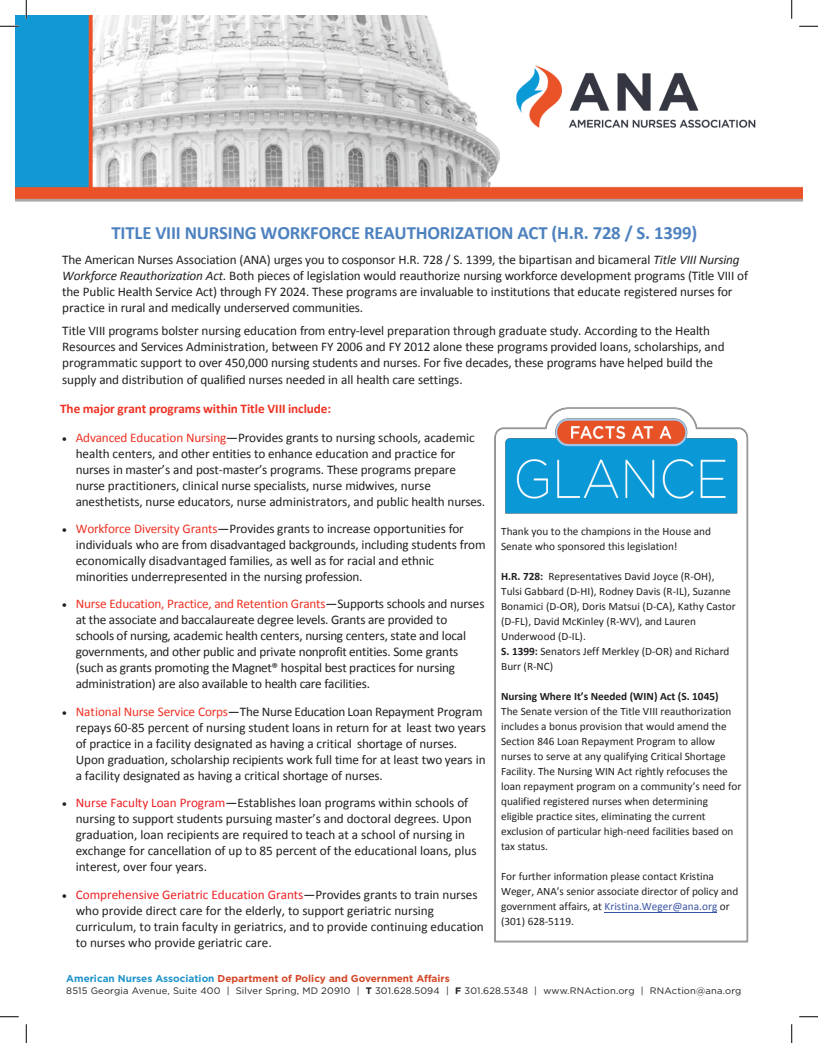
<style>
.page{position:relative;width:818px;height:1043px;background:#fff}
.page>*{position:absolute;margin:0;border:0;box-sizing:border-box;transform-origin:0 0}
.t1{font:700 18.75px "Calibri";letter-spacing:-.01em;color:#4e82bf}
.t2{font:13.25px/16px "Calibri";letter-spacing:-.01em;color:#231f20}
.t3{font:700 13.25px "Calibri";letter-spacing:-.005em;color:#ee3224}
.t4{font:11.25px/15px "Calibri";color:#231f20}
.t5{font:700 10px "Gotham";color:#d34727}
.t6{font:9.38px "Gotham";letter-spacing:.02em;color:#231f20}
.s1{font-style:italic}
.s2{color:#ee3224}
.s3{color:#ed2024}
.s4{font-weight:700}
.s5{color:#3953a4}
.s6{color:#2094cb}
</style>
<div class="page">
<img style="left:15px;top:15px;width:787px;height:187px">
<img style="left:494px;top:407px;width:255px;height:536px">
<hr style="left:605px;top:912px;width:112px;height:1px;background:#3953a4">
<svg style="left:0;top:25px;width:19px;height:2px"></svg>
<svg style="left:799px;top:25px;width:19px;height:2px"></svg>
<svg style="left:0;top:1016px;width:19px;height:1px"></svg>
<svg style="left:799px;top:1016px;width:19px;height:1px"></svg>
<svg style="left:25px;top:0;width:2px;height:19px"></svg>
<svg style="left:25px;top:1024px;width:2px;height:18px"></svg>
<svg style="left:790px;top:0;width:2px;height:19px"></svg>
<svg style="left:791px;top:1024px;width:1px;height:18px"></svg>
<p class="t1" style="left:111px;top:221px;width:587px">TITLE VIII NURSING WORKFORCE REAUTHORIZATION ACT (H.R. 728 / S. 1399)</p>
<p class="t2" style="left:62px;top:251px;width:687px">The American Nurses Association (ANA) urges you to cosponsor H.R. 728 / S. 1399, the bipartisan and bicameral <span class="s1">Title VIII Nursing Workforce Reauthorization Act</span>. Both pieces of legislation would reauthorize nursing workforce development programs (Title VIII of the Public Health Service Act) through FY 2024. These programs are invaluable to institutions that educate registered nurses for practice in rural and medically underserved communities.</p>
<p class="t2" style="left:62px;top:323px;width:664px">Title VIII programs bolster nursing education from entry-level preparation through graduate study. According to the Health Resources and Services Administration, between FY 2006 and FY 2012 alone these programs provided loans, scholarships, and programmatic support to over 450,000 nursing students and nurses. For five decades, these programs have helped build the supply and distribution of qualified nurses needed in all health care settings.</p>
<p class="t3" style="left:60px;top:400px;width:272px">The major grant programs within Title VIII include:</p>
<p class="t2" style="left:76px;top:429px;width:411px;text-indent:-13px">• <span class="s2">Advanced Education Nursing</span>—Provides grants to nursing schools, academic health centers, and other entities to enhance education and practice for nurses in master’s and post-master’s programs. These programs prepare nurse practitioners, clinical nurse specialists, nurse midwives, nurse anesthetists, nurse educators, nurse administrators, and public health nurses.</p>
<p class="t2" style="left:76px;top:521px;width:411px;text-indent:-13px">• <span class="s2">Workforce Diversity Grants</span>—Provides grants to increase opportunities for individuals who are from disadvantaged backgrounds, including students from economically disadvantaged families, as well as for racial and ethnic minorities underrepresented in the nursing profession.</p>
<p class="t2" style="left:76px;top:596px;width:410px;text-indent:-13px">• <span class="s2">Nurse Education, Practice, and Retention Grants</span>—Supports schools and nurses at the associate and baccalaureate degree levels. Grants are provided to schools of nursing, academic health centers, nursing centers, state and local governments, and other public and private nonprofit entities. Some grants (such as grants promoting the Magnet® hospital best practices for nursing administration) are also available to health care facilities.</p>
<p class="t2" style="left:76px;top:703px;width:411px;text-indent:-13px">• <span class="s2">National Nurse Service Corps</span>—The Nurse Education Loan Repayment Program repays 60-85 percent of nursing student loans in return for at least two years of practice in a facility designated as having a critical shortage of nurses.<br>Upon graduation, scholarship recipients work full time for at least two years in a facility designated as having a critical shortage of nurses.</p>
<p class="t2" style="left:76px;top:794px;width:402px;text-indent:-13px">• <span class="s3">Nurse Faculty Loan Program</span>—Establishes loan programs within schools of nursing to support students pursuing master’s and doctoral degrees. Upon graduation, loan recipients are required to teach at a school of nursing in exchange for cancellation of up to 85 percent of the educational loans, plus interest, over four years.</p>
<p class="t2" style="left:76px;top:886px;width:409px;text-indent:-13px">• <span class="s3">Comprehensive Geriatric Education Grants</span>—Provides grants to train nurses who provide direct care for the elderly, to support geriatric nursing curriculum, to train faculty in geriatrics, and to provide continuing education to nurses who provide geriatric care.</p>
<p class="t4" style="left:501px;top:524px;width:211px">Thank you to the champions in the House and<br>Senate who sponsored this legislation!</p>
<p class="t4" style="left:501px;top:569px;width:236px"><span class="s4">H.R. 728:</span> Representatives David Joyce (R-OH), Tulsi Gabbard (D-HI), Rodney Davis (R-IL), Suzanne Bonamici (D-OR), Doris Matsui (D-CA), Kathy Castor (D-FL), David McKinley (R-WV), and Lauren Underwood (D-IL).<br><span class="s4">S. 1399:</span> Senators Jeff Merkley (D-OR) and Richard Burr (R-NC)</p>
<p class="t4" style="left:501px;top:688px;width:241px"><span class="s4">Nursing Where It’s Needed (WIN) Act (S. 1045)<br></span>The Senate version of the Title VIII reauthorization includes a bonus provision that would amend the Section 846 Loan Repayment Program to allow nurses to serve at any qualifying Critical Shortage Facility. The Nursing WIN Act rightly refocuses the loan repayment program on a community’s need for qualified registered nurses when determining eligible practice sites, eliminating the current exclusion of particular high-need facilities based on tax status.</p>
<p class="t4" style="left:501px;top:868px;width:239px">For further information please contact Kristina Weger, ANA’s senior associate director of policy and government affairs, at <span class="s5">Kristina.Weger@ana.org</span> or (301) 628-5119.</p>
<p class="t5" style="left:66px;top:971px;width:385px"><span class="s6">American Nurses Association</span> Department of Policy and Government Affairs</p>
<p class="t6" style="left:66px;top:985px;width:676px">8515 Georgia Avenue, Suite 400 | Silver Spring, MD 20910 | <span class="s4">T</span> 301.628.5094 | <span class="s4">F</span> 301.628.5348 | www.RNAction.org | RNAction@ana.org</p>
</div>
